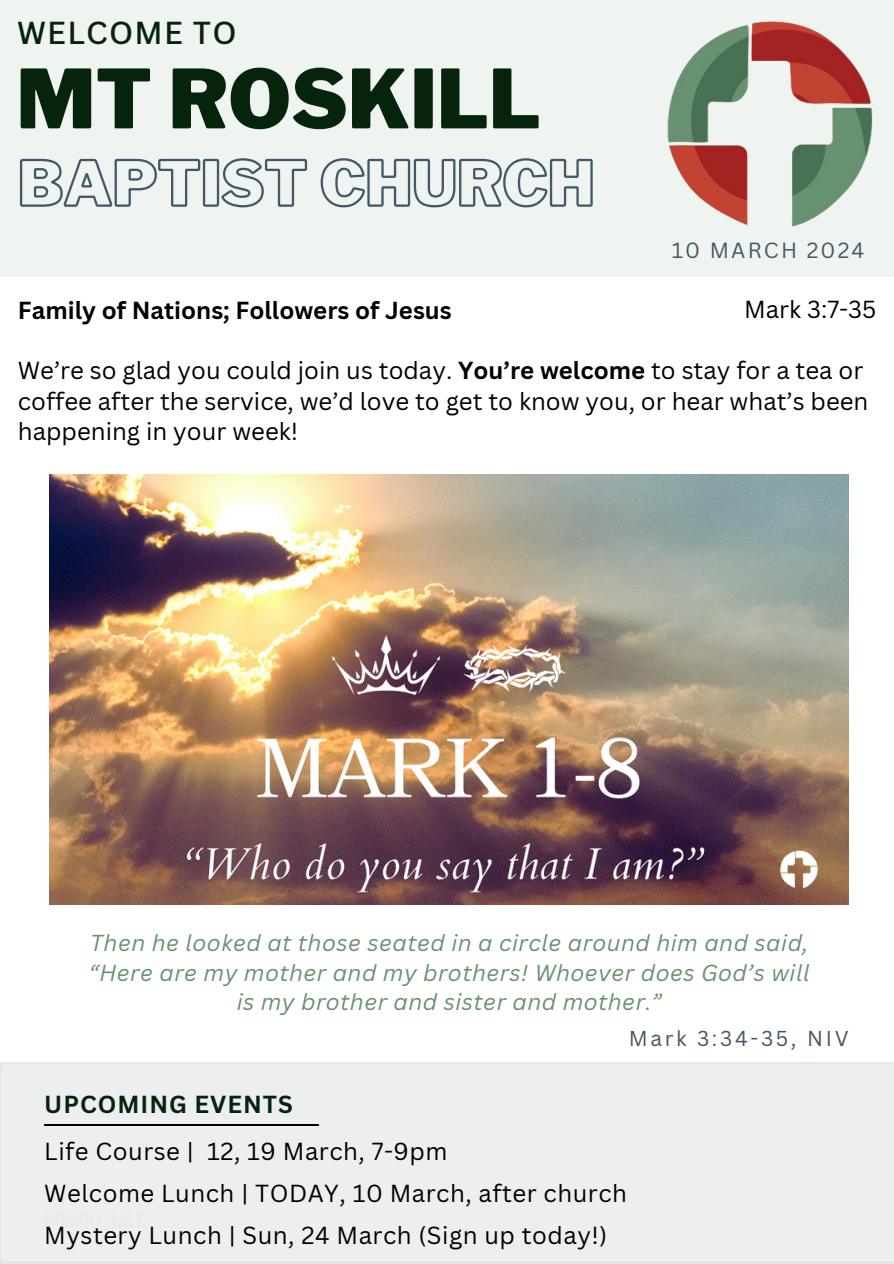
<style>
.page{position:relative;width:894px;height:1264px;background:#fff}
.page>*{position:absolute;margin:0;border:0;box-sizing:border-box;transform-origin:0 0}
.t1{font:900 80.7px "Libre Franklin";color:#05240b}
.t2{font:500 30.9px "Canva Sans";letter-spacing:.04em;color:#05240b}
.t3{font:24px/30.3px "Canva Sans";color:#000}
.t4{font:24px/41.7px "Canva Sans";letter-spacing:.02em;color:#000}
.t5{font:700 24px "Canva Sans";color:#000}
.t6{font:700 24px "Canva Sans";letter-spacing:.04em;color:#05240b}
.t7{font:italic 22.5px/29.2px "Canva Sans";letter-spacing:.02em;color:#689271;text-align:center}
.t8{font:21.3px "Canva Sans";letter-spacing:.1em;color:#435967}
.t9{font:21px "Canva Sans";letter-spacing:.125em;color:#435967}
.s1{font-weight:700}
</style>
<div class="page">
<div style="left:0;top:0;width:893px;height:277px;background:#f0f4f1"></div>
<img style="left:667px;top:21px;width:206px;height:206px">
<img style="left:50px;top:475px;width:798px;height:429px">
<div style="left:0;top:1062px;width:893px;height:201px;background:#eceef0"></div>
<hr style="left:44px;top:1124px;width:275px;height:1px;background:#000">
<svg style="left:19px;top:158px;width:574px;height:50px"></svg>
<p class="t2" style="left:17px;top:11px;width:221px">WELCOME TO</p>
<h6 class="t1" style="left:16px;top:50px;width:525px">MT ROSKILL</h6>
<h3 class="t8" style="left:671px;top:235px;width:194px">10 MARCH 2024</h3>
<h6 class="t3" style="left:743px;top:293px;width:134px">Mark 3:7-35</h6>
<h5 class="t5" style="left:18px;top:293px;width:435px">Family of Nations; Followers of Jesus</h5>
<h6 class="t3" style="left:18px;top:355px;width:851px">We’re so glad you could join us today. <span class="s1">You’re welcome</span> to stay for a tea or coffee after the service, we’d love to get to know you, or hear what’s been happening in your week!</h6>
<p class="t7" style="left:89px;top:928px;width:722px">Then he looked at those seated in a circle around him and said, “Here are my mother and my brothers! Whoever does God’s will is my brother and sister and mother.”</p>
<h2 class="t9" style="left:628px;top:1023px;width:221px">Mark 3:34-35, NIV</h2>
<h6 class="t6" style="left:44px;top:1087px;width:250px">UPCOMING EVENTS</h6>
<p class="t4" style="left:44px;top:1130px;width:584px">Life Course | 12, 19 March, 7-9pm<br>Welcome Lunch | TODAY, 10 March, after church<br>Mystery Lunch | Sun, 24 March (Sign up today!)</p>
</div>
